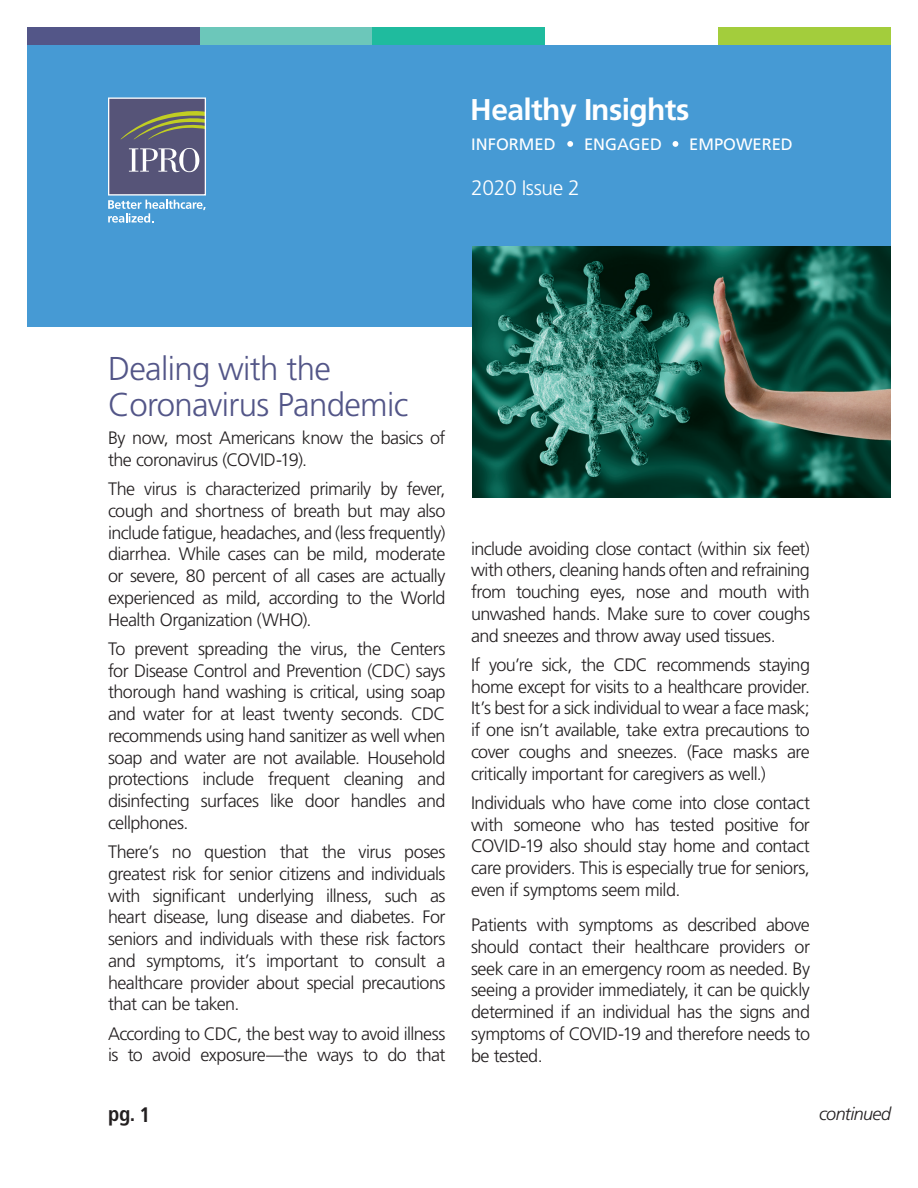
<style>
.page{position:relative;width:918px;height:1188px;background:#fff}
.page>*{position:absolute;margin:0;border:0;box-sizing:border-box;transform-origin:0 0}
._22pt_subhead_purple{font:300 33px/36px "Frutiger LT Std";letter-spacing:-.02em;color:#535688}
.Title_header{font:700 30px "Frutiger LT Std";letter-spacing:-.02em;color:#fff}
.issue{font:300 21px "Frutiger LT Std";letter-spacing:-.02em;color:#fff}
.t1{font:700 condensed 21px "Frutiger LT Std";color:#231f20}
._12pt_Text{font:300 18px/21.8px "Frutiger LT Std";letter-spacing:-.03em;color:#231f20;text-align:justify}
._12pt_Text-2{font:italic 300 18px "Frutiger LT Std";letter-spacing:-.03em;color:#231f20}
.Sub_Title{font:16.5px "Frutiger LT Std";color:#fff}
</style>
<div class="page">
<div style="left:27px;top:27px;width:173px;height:19px;background:#535688"></div>
<div style="left:200px;top:27px;width:173px;height:19px;background:#6cc7ba"></div>
<div style="left:373px;top:27px;width:172px;height:19px;background:#1fbb9e"></div>
<div style="left:718px;top:27px;width:173px;height:19px;background:#a3cd3c"></div>
<div style="left:27px;top:46px;width:864px;height:281px;background:#469ad4"></div>
<svg style="left:108px;top:98px;width:98px;height:125px;background:#6d7b94"></svg>
<img style="left:472px;top:246px;width:419px;height:251px">
<svg style="left:673px;top:141px;width:5px;height:6px"></svg>
<svg style="left:567px;top:141px;width:6px;height:6px"></svg>
<p class="Title_header" style="left:470px;top:92px;width:221px">Healthy Insights</p>
<p class="Sub_Title" style="left:471px;top:134px;width:86px">INFORMED</p>
<p class="Sub_Title" style="left:584px;top:134px;width:79px">ENGAGED</p>
<p class="Sub_Title" style="left:689px;top:134px;width:105px">EMPOWERED</p>
<p class="issue" style="left:471px;top:176px;width:110px">2020 Issue 2</p>
<p class="_22pt_subhead_purple" style="left:108px;top:351px;width:302px">Dealing with the<br>Coronavirus Pandemic</p>
<p class="_12pt_Text" style="left:108px;top:427px;width:339px">By now, most Americans know the basics of the coronavirus (COVID-19).</p>
<p class="_12pt_Text" style="left:108px;top:478px;width:339px">The virus is characterized primarily by fever, cough and shortness of breath but may also include fatigue, headaches, and (less frequently) diarrhea. While cases can be mild, moderate or severe, 80 percent of all cases are actually experienced as mild, according to the World Health Organization (WHO).</p>
<p class="_12pt_Text" style="left:108px;top:638px;width:339px">To prevent spreading the virus, the Centers for Disease Control and Prevention (CDC) says thorough hand washing is critical, using soap and water for at least twenty seconds. CDC recommends using hand sanitizer as well when soap and water are not available. Household protections include frequent cleaning and disinfecting surfaces like door handles and cellphones.</p>
<p class="_12pt_Text" style="left:108px;top:841px;width:339px">There’s no question that the virus poses greatest risk for senior citizens and individuals with significant underlying illness, such as heart disease, lung disease and diabetes. For seniors and individuals with these risk factors and symptoms, it’s important to consult a healthcare provider about special precautions that can be taken.</p>
<p class="_12pt_Text" style="left:108px;top:1023px;width:339px">According to CDC, the best way to avoid illness is to avoid exposure—the ways to do that</p>
<p class="t1" style="left:108px;top:1101px;width:44px">pg. 1</p>
<p class="_12pt_Text" style="left:471px;top:538px;width:341px">include avoiding close contact (within six feet) with others, cleaning hands often and refraining from touching eyes, nose and mouth with unwashed hands. Make sure to cover coughs and sneezes and throw away used tissues.</p>
<p class="_12pt_Text" style="left:471px;top:654px;width:341px">If you’re sick, the CDC recommends staying home except for visits to a healthcare provider.<br>It’s best for a sick individual to wear a face mask; if one isn’t available, take extra precautions to cover coughs and sneezes. (Face masks are critically important for caregivers as well.)</p>
<p class="_12pt_Text" style="left:471px;top:792px;width:341px">Individuals who have come into close contact with someone who has tested positive for COVID-19 also should stay home and contact care providers. This is especially true for seniors, even if symptoms seem mild.</p>
<p class="_12pt_Text" style="left:471px;top:914px;width:341px">Patients with symptoms as described above should contact their healthcare providers or seek care in an emergency room as needed. By seeing a provider immediately, it can be quickly determined if an individual has the signs and symptoms of COVID-19 and therefore needs to be tested.</p>
<p class="_12pt_Text-2" style="left:819px;top:1104px;width:74px">continued</p>
</div>
